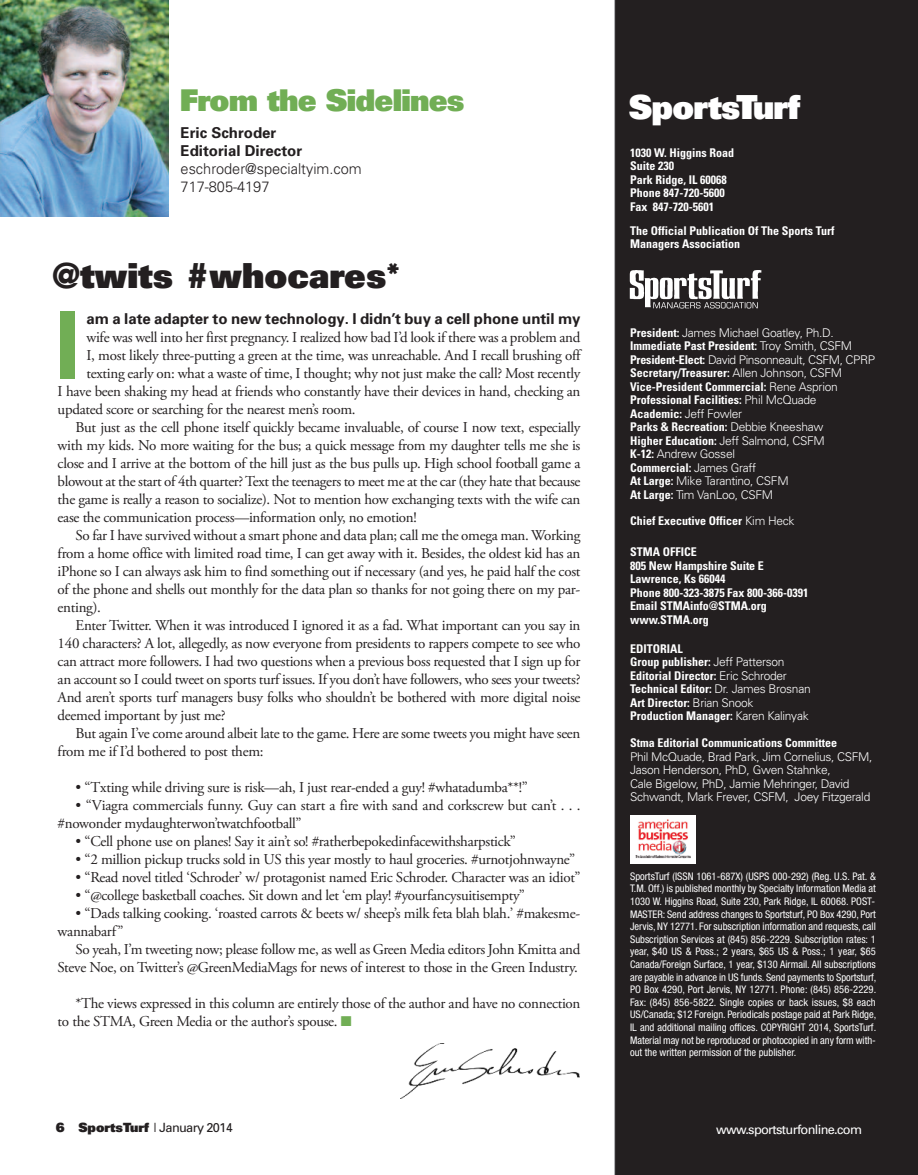
<style>
.page{position:relative;width:918px;height:1175px;background:#fff}
.page>*{position:absolute;margin:0;border:0;box-sizing:border-box;transform-origin:0 0}
.t1{font:700 93.45px "Univers";color:#71ae55}
.t2{font:900 34.5px "Univers";color:#231f20}
.t3{font:900 33.15px "Univers";letter-spacing:-.025em;color:#fff}
.t4{font:900 30px "Univers";letter-spacing:-.025em;color:#71ae55}
.t5{font:15px/18px "Adobe Garamond Pro";letter-spacing:-.02em;color:#231f20}
.t6{font:300 15px/18px "Univers";color:#231f20}
.t7{font:700 15px "Univers";letter-spacing:-.005em;color:#231f20}
.t8{font:12.75px "Univers";letter-spacing:-.05em;color:#fff}
.t9{font:12.75px "Univers";letter-spacing:-.05em;color:#231f20}
.t10{font:300 12px/13.5px "Univers";letter-spacing:-.025em;color:#fff}
.t11{font:700 condensed 12px/13.5px "Univers";color:#fff}
.t12{font:condensed 10.5px/12.6px "Helvetica Neue";color:#fff;text-align:justify}
.s1{font-weight:700}
.s2{font-family:"Adobe Garamond"}
.s3{color:#71ae55}
.s4{font-weight:900}
.s5{font-weight:700;font-stretch:condensed}
.s6{font-weight:300;font-stretch:normal}
</style>
<div class="page">
<div style="left:614px;top:0;width:304px;height:1174px;background:#231f20"></div>
<img style="left:0;top:0;width:168px;height:216px">
<img style="left:630px;top:815px;width:66px;height:48px">
<img style="left:401px;top:1043px;width:179px;height:55px">
<img style="left:625px;top:268px;width:142px;height:43px">
<p class="t4" style="left:180px;top:89px;width:286px">From the Sidelines</p>
<p class="t3" style="left:629px;top:95px;width:173px">SportsTurf</p>
<p class="t6" style="left:181px;top:125px;width:183px"><span class="s1">Eric Schroder<br>Editorial Director </span>eschroder@specialtyim.com<br>717-805-4197</p>
<p class="t11" style="left:630px;top:147px;width:106px">1030 W. Higgins Road<br>Suite 230<br>Park Ridge, IL 60068<br>Phone 847-720-5600<br>Fax 847-720-5601</p>
<p class="t11" style="left:630px;top:225px;width:206px">The Official Publication Of The Sports Turf<br>Managers Association</p>
<p class="t2" style="left:53px;top:263px;width:349px">@twits #whocares*</p>
<p class="t1" style="left:54px;top:311px;width:27px">I</p>
<p class="t7" style="left:86px;top:313px;width:496px">am a late adapter to new technology. I didn’t buy a cell phone until my</p>
<p class="t5" style="left:87px;top:330px;width:495px"><span class="s2">wife</span> was well into her first pregnancy. I realized how bad I’d look if there was a problem and</p>
<p class="t5" style="left:87px;top:348px;width:495px">I, most likely three-putting a green at the time, was unreachable. And I recall brushing off</p>
<p class="t5" style="left:87px;top:366px;width:495px">texting early on: what a waste of time, I thought; why not just make the call? Most recently</p>
<p class="t5" style="left:58px;top:384px;width:524px">I have been shaking my head at friends who constantly have their devices in hand, checking an</p>
<p class="t5" style="left:58px;top:402px;width:300px">updated score or searching for the nearest men’s room.</p>
<p class="t5" style="left:76px;top:420px;width:506px">But just as the cell phone itself quickly became invaluable, of course I now text, especially</p>
<p class="t5" style="left:58px;top:438px;width:524px">with my kids. No more waiting for the bus; a quick message from my daughter tells me she is</p>
<p class="t5" style="left:58px;top:456px;width:524px">close and I arrive at the bottom of the hill just as the bus pulls up. High school football game a</p>
<p class="t5" style="left:58px;top:474px;width:524px">blowout at the start of 4th quarter?Text the teenagers to meet me at the car (they hate that because</p>
<p class="t5" style="left:58px;top:492px;width:524px">the game is really a reason to socialize). Not to mention how exchanging texts with the wife can</p>
<p class="t5" style="left:58px;top:510px;width:361px">ease the communication process—information only, no emotion!</p>
<p class="t5" style="left:76px;top:528px;width:506px">So far I have survived without a smart phone and data plan; call me the omega man. Working</p>
<p class="t5" style="left:58px;top:546px;width:524px">from a home office with limited road time, I can get away with it. Besides, the oldest kid has an</p>
<p class="t5" style="left:58px;top:564px;width:524px">iPhone so I can always ask him to find something out if necessary (and yes, he paid half the cost</p>
<p class="t5" style="left:58px;top:582px;width:524px">of the phone and shells out monthly for the data plan so thanks for not going there on my par-</p>
<p class="t5" style="left:58px;top:600px;width:45px">enting).</p>
<p class="t5" style="left:76px;top:618px;width:506px">Enter Twitter. When it was introduced I ignored it as a fad. What important can you say in</p>
<p class="t5" style="left:58px;top:636px;width:524px">140 characters? A lot, allegedly, as now everyone from presidents to rappers compete to see who</p>
<p class="t5" style="left:58px;top:654px;width:524px">can attract more followers. I had two questions when a previous boss requested that I sign up for</p>
<p class="t5" style="left:58px;top:672px;width:524px">an account so I could tweet on sports turf issues. If you don’t have followers, who sees your tweets?</p>
<p class="t5" style="left:58px;top:690px;width:524px">And aren’t sports turf managers busy folks who shouldn’t be bothered with more digital noise</p>
<p class="t5" style="left:58px;top:708px;width:170px">deemed important by just me?</p>
<p class="t5" style="left:76px;top:726px;width:506px">But again I’ve come around albeit late to the game. Here are some tweets you might have seen</p>
<p class="t5" style="left:58px;top:744px;width:207px">from me if I’d bothered to post them:</p>
<p class="t5" style="left:76px;top:780px;width:454px">• “Txting while driving sure is risk—ah, I just rear-ended a guy! #whatadumba**!”</p>
<p class="t5" style="left:58px;top:798px;width:524px;text-indent:18px">• “Viagra commercials funny. Guy can start a fire with sand and corkscrew but can’t . . . #nowonder mydaughterwon’twatchfootball”</p>
<p class="t5" style="left:76px;top:834px;width:442px">• “Cell phone use on planes! Say it ain’t so! #ratherbepokedinfacewithsharpstick”</p>
<p class="t5" style="left:76px;top:852px;width:501px">• “2 million pickup trucks sold in US this year mostly to haul groceries. #urnotjohnwayne”</p>
<p class="t5" style="left:76px;top:870px;width:506px">• “Read novel titled ‘Schroder’ w/ protagonist named Eric Schroder. Character was an idiot”</p>
<p class="t5" style="left:76px;top:888px;width:451px">• “@college basketball coaches. Sit down and let ‘em play! #yourfancysuitisempty”</p>
<p class="t5" style="left:76px;top:906px;width:506px">• “Dads talking cooking. ‘roasted carrots &amp; beets w/ sheep’s milk feta blah blah.’ #makesme-</p>
<p class="t5" style="left:58px;top:924px;width:67px">wannabarf”</p>
<p class="t5" style="left:76px;top:942px;width:506px">So yeah, I’m tweeting now; please follow me, as well as Green Media editors John Kmitta and</p>
<p class="t5" style="left:58px;top:960px;width:522px">Steve Noe, on Twitter’s @GreenMediaMags for news of interest to those in the Green Industry.</p>
<p class="t5" style="left:58px;top:996px;width:524px;text-indent:18px">*The views expressed in this column are entirely those of the author and have no connection to the STMA, Green Media or the author’s spouse. <span class="s3">■</span></p>
<p class="t9" style="left:56px;top:1122px;width:178px"><span class="s4">6 SportsTurf</span> | January 2014</p>
<p class="t10" style="left:630px;top:327px;width:246px"><span class="s5">President:</span> James Michael Goatley, Ph.D.<br><span class="s5">Immediate Past President:</span> Troy Smith, CSFM <span class="s5">President-Elect:</span> David Pinsonneault, CSFM, CPRP <span class="s5">Secretary/Treasurer:</span> Allen Johnson, CSFM <span class="s5">Vice-President Commercial:</span> Rene Asprion <span class="s5">Professional Facilities:</span> Phil McQuade<br><span class="s5">Academic:</span> Jeff Fowler<br><span class="s5">Parks &amp; Recreation:</span> Debbie Kneeshaw<br><span class="s5">Higher Education:</span> Jeff Salmond, CSFM<br><span class="s5">K-12:</span> Andrew Gossel<br><span class="s5">Commercial:</span> James Graff<br><span class="s5">At Large:</span> Mike Tarantino, CSFM<br><span class="s5">At Large:</span> Tim VanLoo, CSFM</p>
<p class="t11" style="left:630px;top:514px;width:166px">Chief Executive Officer <span class="s6">Kim Heck</span></p>
<p class="t11" style="left:630px;top:546px;width:180px">STMA OFFICE<br>805 New Hampshire Suite E<br>Lawrence, Ks 66044<br>Phone 800-323-3875 Fax 800-366-0391<br>Email STMAinfo@STMA.org www.STMA.org</p>
<p class="t11" style="left:630px;top:643px;width:182px">EDITORIAL<br>Group publisher: <span class="s6">Jeff Patterson<br></span>Editorial Director: <span class="s6">Eric Schroder<br></span>Technical Editor: <span class="s6">Dr. James Brosnan<br></span>Art Director: <span class="s6">Brian Snook<br></span>Production Manager: <span class="s6">Karen Kalinyak</span></p>
<p class="t10" style="left:630px;top:737px;width:244px"><span class="s5">Stma Editorial Communications Committee<br></span>Phil McQuade, Brad Park, Jim Cornelius, CSFM, Jason Henderson, PhD, Gwen Stahnke,<br>Cale Bigelow, PhD, Jamie Mehringer, David Schwandt, Mark Frever, CSFM, Joey Fitzgerald</p>
<p class="t12" style="left:630px;top:870px;width:248px">SportsTurf (ISSN 1061-687X) (USPS 000-292) (Reg. U.S. Pat. &amp; T.M. Off.) is published monthly by Specialty Information Media at 1030 W. Higgins Road, Suite 230, Park Ridge, IL 60068. POST-MASTER: Send address changes to Sportsturf, PO Box 4290, Port Jervis, NY 12771. For subscription information and requests, call Subscription Services at (845) 856-2229. Subscription rates: 1 year, $40 US &amp; Poss.; 2 years, $65 US &amp; Poss.; 1 year, $65<br>Canada/Foreign Surface, 1 year, $130 Airmail. All subscriptions are payable in advance in US funds. Send payments to Sportsturf, PO Box 4290, Port Jervis, NY 12771. Phone: (845) 856-2229.<br>Fax: (845) 856-5822. Single copies or back issues, $8 each US/Canada; $12 Foreign. Periodicals postage paid at Park Ridge, IL and additional mailing offices. COPYRIGHT 2014, SportsTurf.<br>Material may not be reproduced or photocopied in any form with&shy;out the written permission of the publisher.</p>
<p class="t8" style="left:716px;top:1124px;width:147px">www.sportsturfonline.com</p>
</div>
